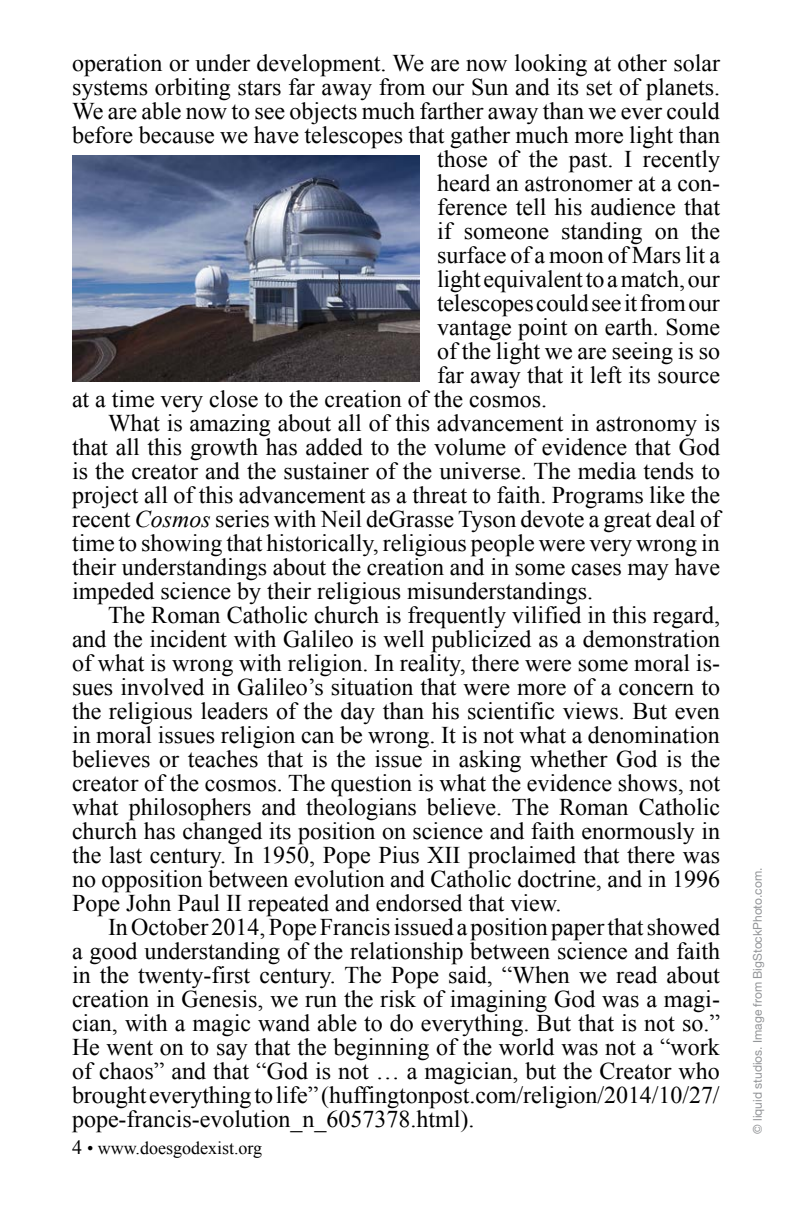
<style>
.page{position:relative;width:792px;height:1224px;background:#fff}
.page>*{position:absolute;margin:0;border:0;box-sizing:border-box;transform-origin:0 0}
.t1{font:24px "Times New Roman";color:#000}
.t2{font:18px "Times New Roman";color:#000}
.t3{font:12px "Helvetica Neue";color:#939598}
.s1{font-style:italic}
.s2{font-size:20px}
</style>
<div class="page">
<img style="left:73px;top:156px;width:346px;height:226px">
<p class="t1" style="left:72px;top:49px;width:650px">operation or under development. We are now looking at other solar</p>
<p class="t1" style="left:72px;top:73px;width:650px">systems orbiting stars far away from our Sun and its set of planets.</p>
<p class="t1" style="left:72px;top:97px;width:649px">We are able now to see objects much farther away than we ever could</p>
<p class="t1" style="left:72px;top:121px;width:650px">before because we have telescopes that gather much more light than</p>
<p class="t1" style="left:437px;top:145px;width:284px">those of the past. I recently</p>
<p class="t1" style="left:437px;top:169px;width:285px">heard an astronomer at a con-</p>
<p class="t1" style="left:437px;top:193px;width:284px">ference tell his audience that</p>
<p class="t1" style="left:437px;top:217px;width:285px">if someone standing on the</p>
<p class="t1" style="left:437px;top:241px;width:284px">surface of a moon of Mars lit a</p>
<p class="t1" style="left:437px;top:265px;width:284px">light equivalent to a match, our</p>
<p class="t1" style="left:437px;top:289px;width:284px">telescopes could see it from our</p>
<p class="t1" style="left:437px;top:313px;width:284px">vantage point on earth. Some</p>
<p class="t1" style="left:437px;top:337px;width:284px">of the light we are seeing is so</p>
<p class="t1" style="left:437px;top:361px;width:284px">far away that it left its source</p>
<p class="t1" style="left:72px;top:385px;width:477px">at a time very close to the creation of the cosmos.</p>
<p class="t1" style="left:108px;top:409px;width:614px">What is amazing about all of this advancement in astronomy is</p>
<p class="t1" style="left:72px;top:433px;width:650px">that all this growth has added to the volume of evidence that God</p>
<p class="t1" style="left:72px;top:457px;width:650px">is the creator and the sustainer of the universe. The media tends to</p>
<p class="t1" style="left:72px;top:481px;width:650px">project all of this advancement as a threat to faith. Programs like the</p>
<p class="t1" style="left:72px;top:505px;width:649px">recent <span class="s1">Cosmos</span> series with Neil deGrasse Tyson devote a great deal of</p>
<p class="t1" style="left:72px;top:529px;width:649px">time to showing that historically, religious people were very wrong in</p>
<p class="t1" style="left:72px;top:553px;width:650px">their understandings about the creation and in some cases may have</p>
<p class="t1" style="left:72px;top:577px;width:523px">impeded science by their religious misunderstandings.</p>
<p class="t1" style="left:108px;top:601px;width:614px">The Roman Catholic church is frequently vilified in this regard,</p>
<p class="t1" style="left:72px;top:625px;width:650px">and the incident with Galileo is well publicized as a demonstration</p>
<p class="t1" style="left:72px;top:649px;width:649px">of what is wrong with religion. In reality, there were some moral is-</p>
<p class="t1" style="left:72px;top:673px;width:650px">sues involved in Galileo’s situation that were more of a concern to</p>
<p class="t1" style="left:72px;top:697px;width:649px">the religious leaders of the day than his scientific views. But even</p>
<p class="t1" style="left:72px;top:721px;width:649px">in moral issues religion can be wrong. It is not what a denomination</p>
<p class="t1" style="left:72px;top:745px;width:650px">believes or teaches that is the issue in asking whether God is the</p>
<p class="t1" style="left:72px;top:769px;width:650px">creator of the cosmos. The question is what the evidence shows, not</p>
<p class="t1" style="left:72px;top:793px;width:650px">what philosophers and theologians believe. The Roman Catholic</p>
<p class="t1" style="left:72px;top:817px;width:650px">church has changed its position on science and faith enormously in</p>
<p class="t1" style="left:72px;top:841px;width:650px">the last century. In 1950, Pope Pius XII proclaimed that there was</p>
<p class="t1" style="left:72px;top:865px;width:650px">no opposition between evolution and Catholic doctrine, and in 1996</p>
<p class="t1" style="left:72px;top:889px;width:491px">Pope John Paul II repeated and endorsed that view.</p>
<p class="t1" style="left:108px;top:913px;width:614px">In October 2014, Pope Francis issued a position paper that showed</p>
<p class="t1" style="left:72px;top:937px;width:650px">a good understanding of the relationship between science and faith</p>
<p class="t1" style="left:72px;top:961px;width:649px">in the twenty-first century. The Pope said, “When we read about</p>
<p class="t1" style="left:72px;top:985px;width:649px">creation in Genesis, we run the risk of imagining God was a magi-</p>
<p class="t1" style="left:72px;top:1009px;width:650px">cian, with a magic wand able to do everything. But that is not so.”</p>
<p class="t1" style="left:72px;top:1033px;width:649px">He went on to say that the beginning of the world was not a “work</p>
<p class="t1" style="left:72px;top:1057px;width:649px">of chaos” and that “God is not … a magician, but the Creator who</p>
<p class="t1" style="left:72px;top:1081px;width:649px">brought everything to life” (huffingtonpost.com/religion/2014/10/27/</p>
<p class="t1" style="left:72px;top:1105px;width:404px">pope-francis-evolution_n_6057378.html).</p>
<p class="t2" style="left:72px;top:1138px;width:192px"><span class="s2">4</span> • www.doesgodexist.org</p>
<p class="t3" style="left:749px;top:1134px;width:268px;rotate:-90deg">© liquid studios. Image from BigStockPhoto.com.</p>
</div>
